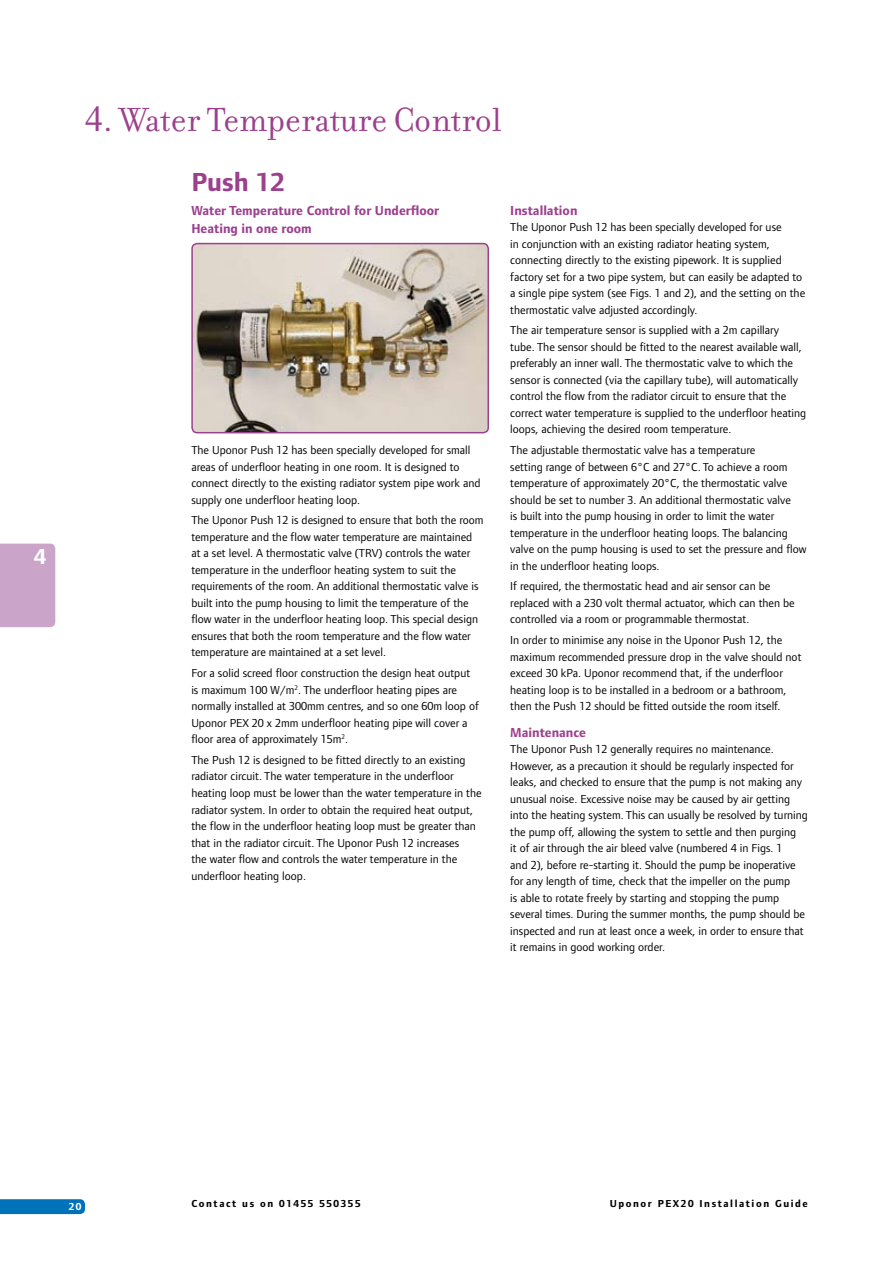
<style>
.page{position:relative;width:893px;height:1263px;background:#fff}
.page>*{position:absolute;margin:0;border:0;box-sizing:border-box;transform-origin:0 0}
.t1{font:36px "Filosofia";color:#9c408e}
.t2{font:700 27px "Foundry Form Sans";color:#9c408e}
.t3{font:700 22.5px "Foundry Form Sans";color:#fff}
.t4{font:700 13.5px/18px "Foundry Form Sans";color:#9c408e}
.t5{font:12px/16.5px "Foundry Form Sans";color:#000}
.t6{font:700 10.5px "Foundry Form Sans";letter-spacing:.15em;color:#000}
.t7{font:700 10.5px "Foundry Form Sans";color:#fff}
.s1{font-family:"Times New Roman"}
</style>
<div class="page">
<svg style="left:0;top:1199px;width:85px;height:15px"></svg>
<div style="left:0;top:544px;width:55px;height:83px;background:#cba4c9"></div>
<img style="left:192px;top:244px;width:296px;height:189px;border-radius:5px">
<div style="left:191px;top:243px;width:298px;height:190px;border:2px solid #9c408e;border-radius:5px"></div>
<h3 class="t3" style="left:34px;top:544px;width:13px">4</h3>
<h1 class="t1" style="left:85px;top:100px;width:418px"><span class="s1">4</span>. Water Temperature Control</h1>
<h2 class="t2" style="left:191px;top:167px;width:95px">Push 12</h2>
<p class="t4" style="left:191px;top:201px;width:249px">Water Temperature Control for Underfloor<br>Heating in one room</p>
<p class="t5" style="left:191px;top:442px;width:291px">The Uponor Push 12 has been specially developed for small areas of underfloor heating in one room. It is designed to connect directly to the existing radiator system pipe work and supply one underfloor heating loop.</p>
<p class="t5" style="left:191px;top:512px;width:294px">The Uponor Push 12 is designed to ensure that both the room temperature and the flow water temperature are maintained at a set level. A thermostatic valve (TRV) controls the water temperature in the underfloor heating system to suit the requirements of the room. An additional thermostatic valve is built into the pump housing to limit the temperature of the flow water in the underfloor heating loop. This special design ensures that both the room temperature and the flow water temperature are maintained at a set level.</p>
<p class="t5" style="left:191px;top:665px;width:289px">For a solid screed floor construction the design heat output is maximum 100 W/m<sup>2</sup>. The underfloor heating pipes are normally installed at 300mm centres, and so one 60m loop of Uponor PEX 20 x 2mm underfloor heating pipe will cover a floor area of approximately 15m<sup>2</sup>.</p>
<p class="t5" style="left:191px;top:752px;width:292px">The Push 12 is designed to be fitted directly to an existing radiator circuit. The water temperature in the underfloor heating loop must be lower than the water temperature in the radiator system. In order to obtain the required heat output, the flow in the underfloor heating loop must be greater than that in the radiator circuit. The Uponor Push 12 increases<br>the water flow and controls the water temperature in the underfloor heating loop.</p>
<p class="t4" style="left:510px;top:201px;width:69px">Installation</p>
<p class="t5" style="left:510px;top:219px;width:296px">The Uponor Push 12 has been specially developed for use<br>in conjunction with an existing radiator heating system, connecting directly to the existing pipework. It is supplied factory set for a two pipe system, but can easily be adapted to a single pipe system (see Figs. 1 and 2), and the setting on the thermostatic valve adjusted accordingly.</p>
<p class="t5" style="left:510px;top:322px;width:298px">The air temperature sensor is supplied with a 2m capillary tube. The sensor should be fitted to the nearest available wall, preferably an inner wall. The thermostatic valve to which the sensor is connected (via the capillary tube), will automatically control the flow from the radiator circuit to ensure that the correct water temperature is supplied to the underfloor heating loops, achieving the desired room temperature.</p>
<p class="t5" style="left:510px;top:442px;width:298px">The adjustable thermostatic valve has a temperature<br>setting range of between 6°C and 27°C. To achieve a room temperature of approximately 20°C, the thermostatic valve should be set to number 3. An additional thermostatic valve<br>is built into the pump housing in order to limit the water temperature in the underfloor heating loops. The balancing valve on the pump housing is used to set the pressure and flow in the underfloor heating loops.</p>
<p class="t5" style="left:510px;top:578px;width:286px">If required, the thermostatic head and air sensor can be replaced with a 230 volt thermal actuator, which can then be controlled via a room or programmable thermostat.</p>
<p class="t5" style="left:510px;top:632px;width:293px">In order to minimise any noise in the Uponor Push 12, the maximum recommended pressure drop in the valve should not exceed 30 kPa. Uponor recommend that, if the underfloor heating loop is to be installed in a bedroom or a bathroom, then the Push 12 should be fitted outside the room itself.</p>
<p class="t4" style="left:510px;top:723px;width:77px">Maintenance</p>
<p class="t5" style="left:510px;top:741px;width:299px">The Uponor Push 12 generally requires no maintenance.<br>However, as a precaution it should be regularly inspected for leaks, and checked to ensure that the pump is not making any unusual noise. Excessive noise may be caused by air getting into the heating system. This can usually be resolved by turning the pump off, allowing the system to settle and then purging<br>it of air through the air bleed valve (numbered 4 in Figs. 1<br>and 2), before re-starting it. Should the pump be inoperative for any length of time, check that the impeller on the pump<br>is able to rotate freely by starting and stopping the pump several times. During the summer months, the pump should be inspected and run at least once a week, in order to ensure that it remains in good working order.</p>
<p class="t7" style="left:69px;top:1200px;width:14px">20</p>
<p class="t6" style="left:191px;top:1198px;width:171px">Contact us on 01455 550355</p>
<p class="t6" style="left:610px;top:1198px;width:200px">Uponor PEX20 Installation Guide</p>
</div>
